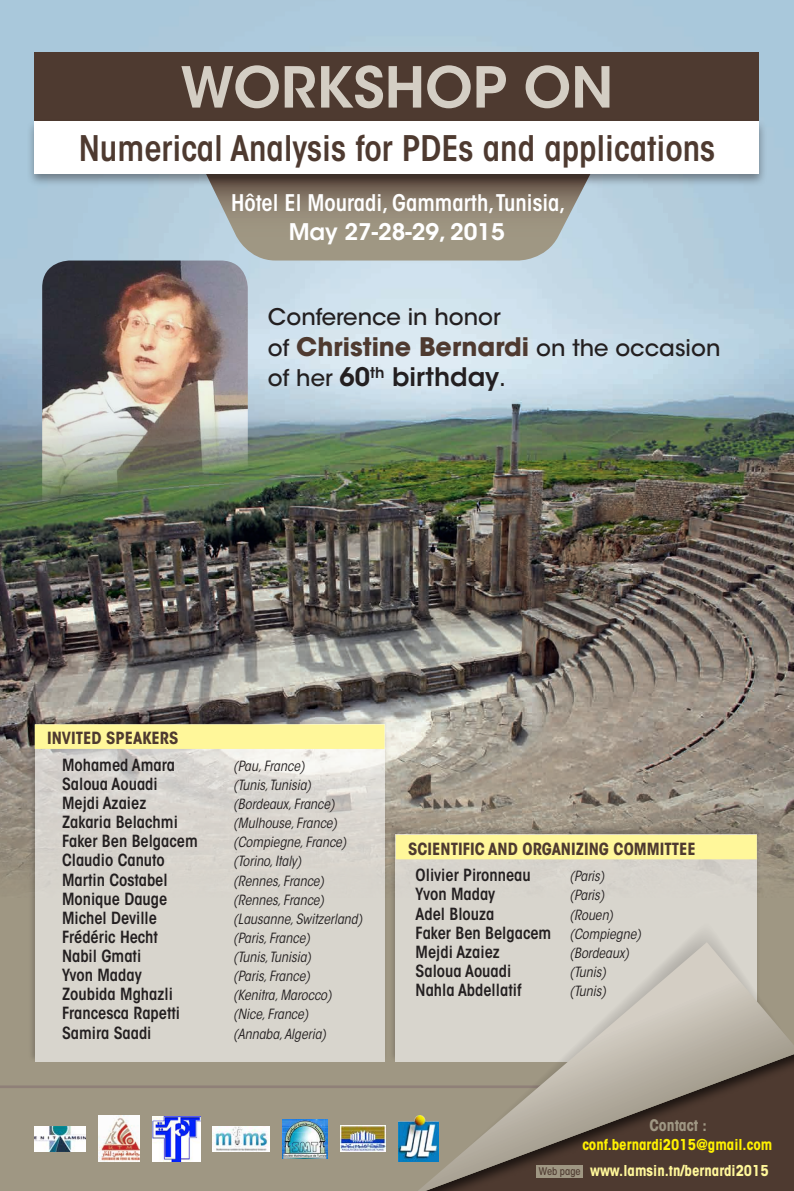
<style>
.page{position:relative;width:794px;height:1191px;background:#9f9783}
.page>*{position:absolute;margin:0;border:0;box-sizing:border-box;transform-origin:0 0}
.t1{font:600 56px "ITC Avant Garde Std";color:#d4cec4}
.t2{font:600 condensed 35px "ITC Avant Garde Std";color:#4e3a30}
.t3{font:500 22.75px/30.4px "ITC Avant Garde Std";color:#231f20}
.t4{font:600 condensed 22.75px "ITC Avant Garde Std";color:#fff}
.t5{font:600 22.75px "ITC Avant Garde Std";color:#fff}
.t6{font:600 condensed 16.62px/19.2px "ITC Avant Garde Std";color:#231f20}
.t7{font:700 condensed 16.62px "ITC Avant Garde Std";color:#4e3a30}
.t8{font:700 condensed 15.75px "ITC Avant Garde Std";color:#9f9783}
.t9{font:700 condensed 14.88px "ITC Avant Garde Std";color:#fff101}
.t10{font:700 condensed 14.88px "ITC Avant Garde Std";color:#fff79a}
.t11{font:italic condensed 14px "ITC Avant Garde Std";color:#231f20}
.t12{font:500 condensed 10.5px "ITC Avant Garde Std";color:#4e3a30}
.s1{font-weight:700;font-size:25.38px;color:#4e3a30}
.s2{font-weight:600;font-size:25.38px}
.s3{font-weight:400;font-style:italic;font-size:14px}
</style>
<div class="page">
<img style="left:0;top:0;width:794px;height:889px">
<div style="left:389px;top:825px;width:371px;height:237px;background:#231f20;opacity:.4"></div>
<div style="left:396px;top:835px;width:360px;height:227px;background:#d8d5cd"></div>
<div style="left:396px;top:835px;width:360px;height:24px;background:#fff79a"></div>
<div style="left:28px;top:715px;width:360px;height:347px;background:#231f20;opacity:.4"></div>
<svg style="left:35px;top:749px;width:349px;height:313px;background:#d8d5ce"></svg>
<div style="left:35px;top:724px;width:349px;height:25px;background:#fff79a"></div>
<img style="left:35px;top:1126px;width:51px;height:25px">
<img style="left:98px;top:1115px;width:42px;height:46px">
<img style="left:152px;top:1116px;width:48px;height:45px">
<img style="left:213px;top:1126px;width:57px;height:25px">
<img style="left:282px;top:1119px;width:45px;height:39px">
<img style="left:340px;top:1125px;width:45px;height:27px">
<img style="left:398px;top:1121px;width:14px;height:40px">
<hr style="left:0;top:1085px;width:569px;height:3px;background:#8f8078">
<svg style="left:412px;top:916px;width:348px;height:246px"></svg>
<svg style="left:417px;top:942px;width:377px;height:249px"></svg>
<img style="left:42px;top:260px;width:206px;height:246px">
<svg style="left:206px;top:187px;width:384px;height:73px"></svg>
<div style="left:35px;top:52px;width:724px;height:70px;background:#4e3a30"></div>
<div style="left:26px;top:118px;width:741px;height:69px;background:#231f20;opacity:.45"></div>
<div style="left:35px;top:122px;width:724px;height:52px;background:#fff"></div>
<div style="left:536px;top:1164px;width:47px;height:13px;background:#9f9783"></div>
<h1 class="t1" style="left:180px;top:52px;width:434px">WORKSHOP ON</h1>
<h2 class="t2" style="left:79px;top:126px;width:638px">Numerical Analysis for PDEs and applications</h2>
<h3 class="t4" style="left:231px;top:188px;width:336px">Hôtel El Mouradi, Gammarth,Tunisia,</h3>
<h3 class="t5" style="left:289px;top:218px;width:218px">May 27-28-29, 2015</h3>
<h3 class="t3" style="left:268px;top:302px;width:234px">Conference in honor</h3>
<h3 class="t3" style="left:268px;top:332px;width:454px">of <span class="s1">Christine Bernardi</span> on the occasion of her <span class="s2">60</span><sup>th</sup> <span class="s2">birthday</span>.</h3>
<p class="t7" style="left:47px;top:727px;width:133px">INVITED SPEAKERS</p>
<p class="t6" style="left:62px;top:755px;width:115px">Mohamed Amara</p>
<p class="t11" style="left:233px;top:757px;width:73px">(Pau, France)</p>
<p class="t6" style="left:62px;top:774px;width:97px">Saloua Aouadi</p>
<p class="t11" style="left:233px;top:776px;width:79px">(Tunis, Tunisia)</p>
<p class="t6" style="left:62px;top:793px;width:86px">Mejdi Azaiez</p>
<p class="t11" style="left:233px;top:795px;width:103px">(Bordeaux, France)</p>
<p class="t6" style="left:62px;top:812px;width:117px">Zakaria Belachmi</p>
<p class="t11" style="left:233px;top:814px;width:106px">(Mulhouse, France)</p>
<p class="t6" style="left:62px;top:831px;width:137px">Faker Ben Belgacem</p>
<p class="t11" style="left:233px;top:834px;width:115px">(Compiegne, France)</p>
<p class="t6" style="left:62px;top:850px;width:104px">Claudio Canuto</p>
<p class="t11" style="left:233px;top:853px;width:70px">(Torino, Italy)</p>
<p class="t6" style="left:62px;top:870px;width:107px">Martin Costabel</p>
<p class="t11" style="left:233px;top:872px;width:92px">(Rennes, France)</p>
<p class="t6" style="left:62px;top:889px;width:107px">Monique Dauge</p>
<p class="t11" style="left:233px;top:891px;width:92px">(Rennes, France)</p>
<p class="t6" style="left:62px;top:908px;width:96px">Michel Deville</p>
<p class="t11" style="left:233px;top:910px;width:131px">(Lausanne, Switzerland)</p>
<p class="t6" style="left:62px;top:927px;width:97px">Frédéric Hecht</p>
<p class="t11" style="left:233px;top:929px;width:78px">(Paris, France)</p>
<p class="t6" style="left:62px;top:946px;width:81px">Nabil Gmati</p>
<p class="t11" style="left:233px;top:948px;width:79px">(Tunis, Tunisia)</p>
<p class="t6" style="left:62px;top:965px;width:81px">Yvon Maday</p>
<p class="t11" style="left:233px;top:967px;width:78px">(Paris, France)</p>
<p class="t6" style="left:62px;top:984px;width:112px">Zoubida Mghazli</p>
<p class="t11" style="left:233px;top:986px;width:100px">(Kenitra, Marocco)</p>
<p class="t6" style="left:62px;top:1003px;width:120px">Francesca Rapetti</p>
<p class="t11" style="left:233px;top:1006px;width:77px">(Nice, France)</p>
<p class="t6" style="left:62px;top:1023px;width:91px">Samira Saadi</p>
<p class="t11" style="left:233px;top:1025px;width:95px">(Annaba, Algeria)</p>
<p class="t7" style="left:408px;top:838px;width:289px">SCIENTIFIC AND ORGANIZING COMMITTEE</p>
<p class="t6" style="left:415px;top:865px;width:117px">Olivier Pironneau</p>
<p class="t11" style="left:569px;top:867px;width:37px">(Paris)</p>
<p class="t6" style="left:415px;top:884px;width:81px">Yvon Maday</p>
<p class="t11" style="left:569px;top:887px;width:37px">(Paris)</p>
<p class="t6" style="left:415px;top:903px;width:80px">Adel Blouza</p>
<p class="t11" style="left:569px;top:906px;width:45px">(Rouen)</p>
<p class="t6" style="left:415px;top:923px;width:227px">Faker Ben Belgacem <span class="s3">(Compiegne)<br></span>Mejdi Azaiez</p>
<p class="t11" style="left:569px;top:944px;width:61px">(Bordeaux)</p>
<p class="t6" style="left:415px;top:961px;width:97px">Saloua Aouadi</p>
<p class="t11" style="left:569px;top:963px;width:38px">(Tunis)</p>
<p class="t6" style="left:415px;top:980px;width:107px">Nahla Abdellatif</p>
<p class="t11" style="left:569px;top:982px;width:38px">(Tunis)</p>
<p class="t8" style="left:649px;top:1114px;width:59px">Contact :</p>
<p class="t9" style="left:582px;top:1135px;width:191px">conf.bernardi2015@gmail.com</p>
<p class="t10" style="left:590px;top:1161px;width:180px">www.lamsin.tn/bernardi2015</p>
<p class="t12" style="left:539px;top:1164px;width:43px">Web page</p>
</div>
